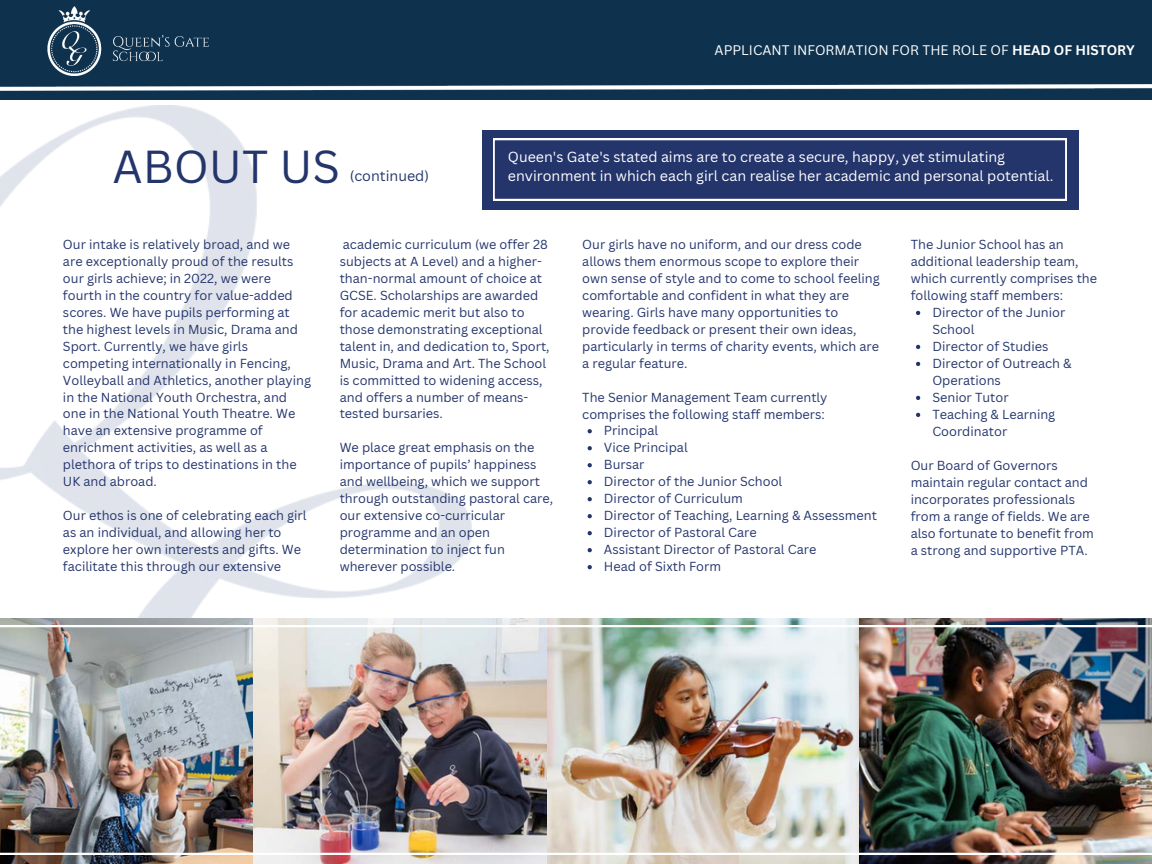
<style>
.page{position:relative;width:1152px;height:864px;background:#fff}
.page>*{position:absolute;margin:0;border:0;box-sizing:border-box;transform-origin:0 0}
.t1{font:45px "Canva Sans";color:#24356c}
.t2{font:14.25px/19.2px "Canva Sans";color:#fff}
.t3{font:14.25px "Canva Sans";color:#24356c}
.t4{font:13.5px "Canva Sans";color:#fff}
.t5{font:12.75px/17px "Canva Sans";color:#24356c}
.s1{font-weight:700}
</style>
<div class="page">
<div style="left:482px;top:130px;width:596px;height:79px;background:#24356c"></div>
<img style="left:0;top:106px;width:472px;height:513px">
<img style="left:0;top:619px;width:547px;height:245px">
<img style="left:547px;top:619px;width:605px;height:245px">
<svg style="left:493px;top:139px;width:574px;height:61px"></svg>
<img style="left:0;top:626px;width:1152px;height:228px">
<svg style="left:588px;top:429px;width:4px;height:4px"></svg>
<svg style="left:588px;top:446px;width:4px;height:4px"></svg>
<svg style="left:588px;top:463px;width:4px;height:4px"></svg>
<svg style="left:588px;top:480px;width:4px;height:4px"></svg>
<svg style="left:588px;top:497px;width:4px;height:4px"></svg>
<svg style="left:588px;top:514px;width:4px;height:4px"></svg>
<svg style="left:588px;top:531px;width:4px;height:4px"></svg>
<svg style="left:588px;top:548px;width:4px;height:4px"></svg>
<svg style="left:588px;top:565px;width:4px;height:4px"></svg>
<svg style="left:916px;top:311px;width:4px;height:4px"></svg>
<svg style="left:916px;top:345px;width:4px;height:4px"></svg>
<svg style="left:916px;top:362px;width:4px;height:4px"></svg>
<svg style="left:916px;top:396px;width:4px;height:4px"></svg>
<svg style="left:916px;top:413px;width:4px;height:4px"></svg>
<div style="left:0;top:0;width:1152px;height:100px;background:#0e324e"></div>
<img style="left:48px;top:7px;width:161px;height:69px">
<img style="left:0;top:85px;width:1152px;height:5px">
<h1 class="t1" style="left:113px;top:140px;width:229px">ABOUT US</h1>
<p class="t3" style="left:350px;top:167px;width:81px">(continued)</p>
<p class="t4" style="left:715px;top:42px;width:422px">APPLICANT INFORMATION FOR THE ROLE OF <span class="s1">HEAD OF HISTORY</span></p>
<p class="t2" style="left:508px;top:147px;width:547px">Queen's Gate's stated aims are to create a secure, happy, yet stimulating environment in which each girl can realise her academic and personal potential.</p>
<p class="t5" style="left:63px;top:236px;width:250px">Our intake is relatively broad, and we are exceptionally proud of the results our girls achieve; in 2022, we were fourth in the country for value-added scores. We have pupils performing at the highest levels in Music, Drama and Sport. Currently, we have girls competing internationally in Fencing, Volleyball and Athletics, another playing in the National Youth Orchestra, and one in the National Youth Theatre. We have an extensive programme of enrichment activities, as well as a plethora of trips to destinations in the UK and abroad.</p>
<p class="t5" style="left:63px;top:507px;width:245px">Our ethos is one of celebrating each girl as an individual, and allowing her to explore her own interests and gifts. We facilitate this through our extensive</p>
<p class="t5" style="left:340px;top:236px;width:211px">academic curriculum (we offer 28 subjects at A Level) and a higher&shy;than-normal amount of choice at<br>GCSE. Scholarships are awarded for academic merit but also to those demonstrating exceptional talent in, and dedication to, Sport,<br>Music, Drama and Art. The School is committed to widening access, and offers a number of means&shy;tested bursaries.</p>
<p class="t5" style="left:340px;top:439px;width:215px">We place great emphasis on the importance of pupils’ happiness and wellbeing, which we support through outstanding pastoral care, our extensive co-curricular programme and an open determination to inject fun wherever possible.</p>
<p class="t5" style="left:582px;top:236px;width:299px">Our girls have no uniform, and our dress code allows them enormous scope to explore their own sense of style and to come to school feeling comfortable and confident in what they are wearing. Girls have many opportunities to provide feedback or present their own ideas, particularly in terms of charity events, which are a regular feature.</p>
<p class="t5" style="left:582px;top:388px;width:247px">The Senior Management Team currently</p>
<p class="t5" style="left:582px;top:405px;width:244px">comprises the following staff members:</p>
<p class="t5" style="left:604px;top:422px;width:56px">Principal</p>
<p class="t5" style="left:604px;top:439px;width:85px">Vice Principal</p>
<p class="t5" style="left:604px;top:456px;width:42px">Bursar</p>
<p class="t5" style="left:604px;top:473px;width:180px">Director of the Junior School</p>
<p class="t5" style="left:604px;top:490px;width:140px">Director of Curriculum</p>
<p class="t5" style="left:604px;top:507px;width:275px">Director of Teaching, Learning &amp; Assessment</p>
<p class="t5" style="left:604px;top:524px;width:154px">Director of Pastoral Care</p>
<p class="t5" style="left:604px;top:541px;width:214px">Assistant Director of Pastoral Care</p>
<p class="t5" style="left:604px;top:558px;width:119px">Head of Sixth Form</p>
<p class="t5" style="left:911px;top:236px;width:155px">The Junior School has an</p>
<p class="t5" style="left:911px;top:253px;width:169px">additional leadership team,</p>
<p class="t5" style="left:911px;top:270px;width:188px">which currently comprises the</p>
<p class="t5" style="left:911px;top:287px;width:154px">following staff members:</p>
<p class="t5" style="left:932px;top:304px;width:135px">Director of the Junior</p>
<p class="t5" style="left:932px;top:321px;width:44px">School</p>
<p class="t5" style="left:932px;top:338px;width:118px">Director of Studies</p>
<p class="t5" style="left:932px;top:355px;width:141px">Director of Outreach &amp;</p>
<p class="t5" style="left:932px;top:372px;width:70px">Operations</p>
<p class="t5" style="left:932px;top:389px;width:78px">Senior Tutor</p>
<p class="t5" style="left:932px;top:406px;width:125px">Teaching &amp; Learning</p>
<p class="t5" style="left:932px;top:423px;width:76px">Coordinator</p>
<p class="t5" style="left:911px;top:457px;width:185px">Our Board of Governors maintain regular contact and incorporates professionals from a range of fields. We are also fortunate to benefit from a strong and supportive PTA.</p>
</div>
